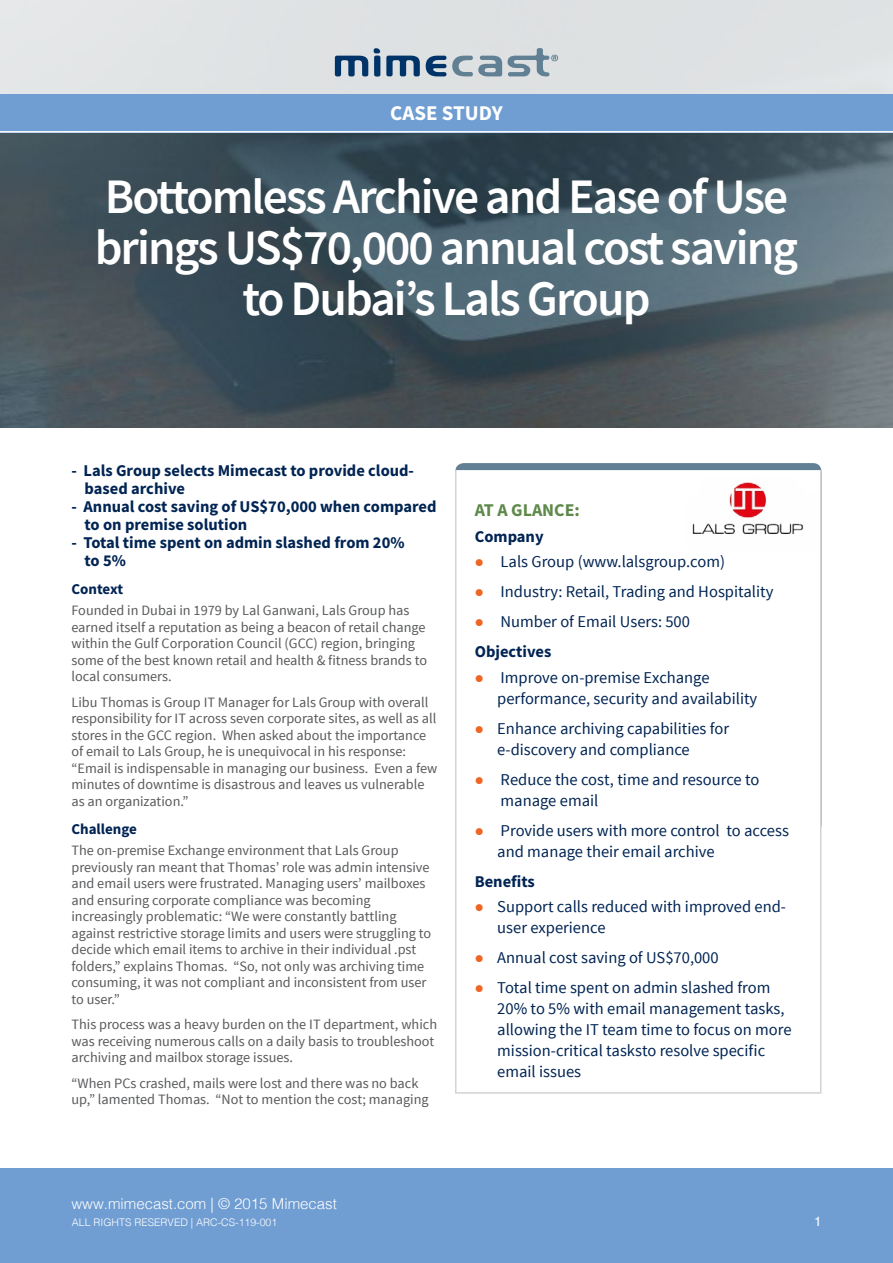
<style>
.page{position:relative;width:893px;height:1263px;background:#fff}
.page>*{position:absolute;margin:0;border:0;box-sizing:border-box;transform-origin:0 0}
.t1{font:600 49.5px/51px "Source Sans Pro";letter-spacing:-.04em;color:#fff;text-align:center}
.t2{font:700 21px "Source Sans Pro";color:#fff}
.t3{font:700 18px "Source Sans Pro";color:#5e894a}
.t4{font:16.5px/21px "Source Sans Pro";color:#002453}
.t5{font:700 16.5px/18px "Source Sans Pro";color:#002453}
.t6{font:300 15px "Helvetica";color:#fff}
.t7{font:700 15px "Source Sans Pro";color:#002453}
.t8{font:14.25px/16.5px "Source Sans Pro";color:#58595b}
.t9{font:13.5px "Helvetica";color:#fff}
.t10{font:300 10.5px "Helvetica";color:#fff}
.s1{color:#ef6523}
.s2{font-weight:700}
</style>
<div class="page">
<img style="left:0;top:133px;width:893px;height:294px">
<div style="left:0;top:0;width:893px;height:106px;background:#dfe2e3"></div>
<div style="left:0;top:1168px;width:893px;height:95px;background:#709ed3"></div>
<svg style="left:335px;top:56px;width:33px;height:20px"></svg>
<svg style="left:426px;top:56px;width:20px;height:20px"></svg>
<svg style="left:452px;top:56px;width:50px;height:20px"></svg>
<svg style="left:374px;top:48px;width:6px;height:29px"></svg>
<svg style="left:386px;top:56px;width:34px;height:20px"></svg>
<svg style="left:508px;top:48px;width:50px;height:28px"></svg>
<div style="left:455px;top:469px;width:366px;height:625px;background:#fff;border:2px solid #d1d3d4"></div>
<div style="left:0;top:94px;width:893px;height:39px;background:#709ed3"></div>
<hr style="left:0;top:131px;width:893px;height:2px;background:#fff">
<img style="left:692px;top:482px;width:112px;height:52px">
<h2 class="t2" style="left:390px;top:99px;width:114px">CASE STUDY</h2>
<h1 class="t1" style="left:95px;top:170px;width:705px">Bottomless Archive and Ease of Use brings US$70,000 annual cost saving to Dubai’s Lals Group</h1>
<p class="t5" style="left:85px;top:461px;width:331px;text-indent:-13px">- Lals Group selects Mimecast to provide cloud&shy;based archive</p>
<p class="t5" style="left:85px;top:497px;width:353px;text-indent:-13px">- Annual cost saving of US$70,000 when compared to on premise solution</p>
<p class="t5" style="left:85px;top:533px;width:321px;text-indent:-13px">- Total time spent on admin slashed from 20% to 5%</p>
<p class="t7" style="left:71px;top:579px;width:53px">Context</p>
<p class="t8" style="left:71px;top:603px;width:357px">Founded in Dubai in 1979 by Lal Ganwani, Lals Group has earned itself a reputation as being a beacon of retail change within the Gulf Corporation Council (GCC) region, bringing some of the best known retail and health &amp; fitness brands to local consumers.</p>
<p class="t8" style="left:71px;top:694px;width:367px">Libu Thomas is Group IT Manager for Lals Group with overall responsibility for IT across seven corporate sites, as well as all stores in the GCC region. When asked about the importance of email to Lals Group, he is unequivocal in his response: “Email is indispensable in managing our business. Even a few minutes of downtime is disastrous and leaves us vulnerable as an organization.”</p>
<p class="t7" style="left:71px;top:819px;width:67px">Challenge</p>
<p class="t8" style="left:71px;top:843px;width:361px">The on-premise Exchange environment that Lals Group previously ran meant that Thomas’ role was admin intensive and email users were frustrated. Managing users’ mailboxes and ensuring corporate compliance was becoming increasingly problematic: “We were constantly battling against restrictive storage limits and users were struggling to decide which email items to archive in their individual .pst folders,” explains Thomas. “So, not only was archiving time consuming, it was not compliant and inconsistent from user to user.”</p>
<p class="t8" style="left:71px;top:1017px;width:367px">This process was a heavy burden on the IT department, which was receiving numerous calls on a daily basis to troubleshoot archiving and mailbox storage issues.</p>
<p class="t8" style="left:71px;top:1075px;width:359px">“When PCs crashed, mails were lost and there was no back up,” lamented Thomas. “Not to mention the cost; managing</p>
<p class="t6" style="left:71px;top:1191px;width:267px">www.mimecast.com | © 2015 Mimecast</p>
<p class="t10" style="left:72px;top:1213px;width:207px">ALL RIGHTS RESERVED | ARC-CS-119-001</p>
<p class="t3" style="left:475px;top:497px;width:107px">AT A GLANCE:</p>
<p class="t5" style="left:475px;top:527px;width:70px">Company</p>
<p class="t4" style="left:475px;top:552px;width:252px"><span class="s1">●</span> Lals Group (www.lalsgroup.com)</p>
<p class="t4" style="left:475px;top:582px;width:300px"><span class="s1">●</span> Industry: Retail, Trading and Hospitality</p>
<p class="t4" style="left:475px;top:607px;width:217px;line-height:30px"><span class="s1">●</span> Number of Email Users: 500<br><span class="s2">Objectives</span></p>
<p class="t4" style="left:497px;top:667px;width:262px;text-indent:-22px"><span class="s1">●</span> Improve on-premise Exchange performance, security and availability</p>
<p class="t4" style="left:497px;top:718px;width:233px;text-indent:-22px"><span class="s1">●</span> Enhance archiving capabilities for e-discovery and compliance</p>
<p class="t4" style="left:501px;top:769px;width:260px;text-indent:-26px"><span class="s1">●</span> Reduce the cost, time and resource to manage email</p>
<p class="t4" style="left:497px;top:820px;width:293px;text-indent:-22px"><span class="s1">●</span> Provide users with more control to access and manage their email archive</p>
<p class="t5" style="left:475px;top:872px;width:62px">Benefits</p>
<p class="t4" style="left:497px;top:897px;width:290px;text-indent:-22px"><span class="s1">●</span> Support calls reduced with improved end&shy;user experience</p>
<p class="t4" style="left:475px;top:948px;width:245px"><span class="s1">●</span> Annual cost saving of US$70,000</p>
<p class="t4" style="left:497px;top:978px;width:296px;text-indent:-22px"><span class="s1">●</span> Total time spent on admin slashed from 20% to 5% with email management tasks, allowing the IT team time to focus on more mission-critical tasksto resolve specific email issues</p>
<p class="t9" style="left:814px;top:1210px;width:9px">1</p>
</div>
